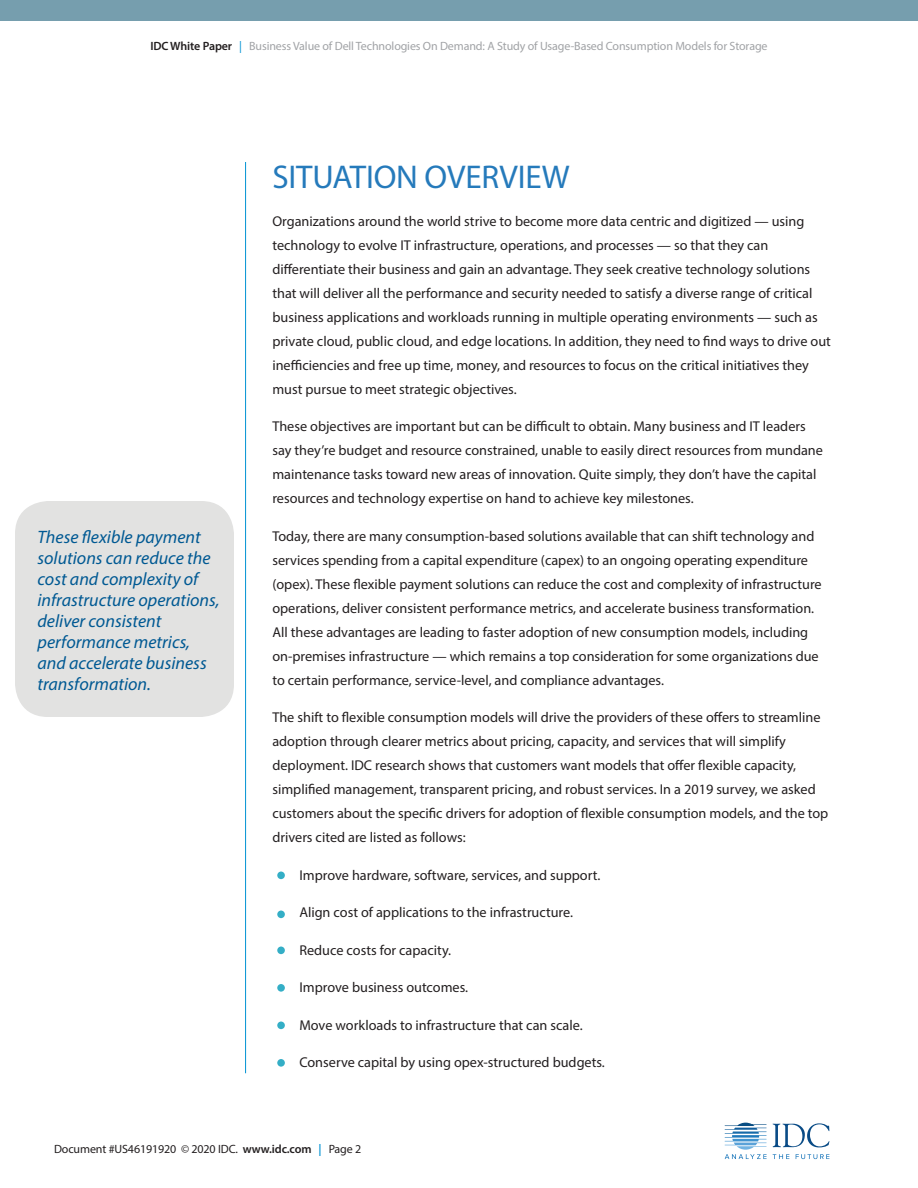
<style>
.page{position:relative;width:918px;height:1188px;background:#fff}
.page>*{position:absolute;margin:0;border:0;box-sizing:border-box;transform-origin:0 0}
.MainHeader{font:33px "Myriad Pro";letter-spacing:-.005em;color:#257abb}
.Level_3_Header{font:italic 18px/21px "Myriad Pro";color:#005993}
.t1{font:14.25px/24px "Myriad Pro";color:#231f20}
.t2{font:12px "Myriad Pro";letter-spacing:-.01em;color:#a1a3a6}
.t3{font:12px "Myriad Pro";letter-spacing:-.01em;color:#231f20}
.s1{font-weight:600;color:#231f20}
.s2{color:#0092d3}
.s3{font-weight:600}
.s4{font-weight:600;color:#0092d3}
</style>
<div class="page">
<hr style="left:245px;top:162px;width:1px;height:911px;background:#0092d3">
<div style="left:0;top:0;width:918px;height:21px;background:#769eae"></div>
<svg style="left:773px;top:1123px;width:57px;height:24px"></svg>
<svg style="left:773px;top:1154px;width:16px;height:5px"></svg>
<svg style="left:796px;top:1154px;width:33px;height:5px"></svg>
<svg style="left:725px;top:1123px;width:42px;height:36px"></svg>
<div style="left:277px;top:872px;width:8px;height:7px;background:#34aec6;border-radius:50%"></div>
<div style="left:277px;top:911px;width:8px;height:7px;background:#34aec6;border-radius:50%"></div>
<div style="left:277px;top:947px;width:8px;height:7px;background:#34aec6;border-radius:50%"></div>
<div style="left:277px;top:984px;width:8px;height:8px;background:#34aec6;border-radius:50%"></div>
<div style="left:277px;top:1022px;width:8px;height:7px;background:#34aec6;border-radius:50%"></div>
<div style="left:277px;top:1059px;width:8px;height:8px;background:#34aec6;border-radius:50%"></div>
<div style="left:15px;top:501px;width:219px;height:216px;background:#e2e2e1;border-radius:33px"></div>
<p class="t2" style="left:150px;top:39px;width:619px"><span class="s1">IDC White Paper</span> <span class="s2">|</span> Business Value of Dell Technologies On Demand: A Study of Usage-Based Consumption Models for Storage</p>
<p class="Level_3_Header" style="left:38px;top:526px;width:184px">These flexible payment solutions can reduce the cost and complexity of infrastructure operations, deliver consistent performance metrics, and accelerate business transformation.</p>
<p class="MainHeader" style="left:272px;top:157px;width:299px">SITUATION OVERVIEW</p>
<p class="t1" style="left:272px;top:209px;width:560px">Organizations around the world strive to become more data centric and digitized — using technology to evolve IT infrastructure, operations, and processes — so that they can differentiate their business and gain an advantage. They seek creative technology solutions that will deliver all the performance and security needed to satisfy a diverse range of critical business applications and workloads running in multiple operating environments — such as private cloud, public cloud, and edge locations. In addition, they need to find ways to drive out inefficiencies and free up time, money, and resources to focus on the critical initiatives they must pursue to meet strategic objectives.</p>
<p class="t1" style="left:272px;top:414px;width:552px">These objectives are important but can be difficult to obtain. Many business and IT leaders say they’re budget and resource constrained, unable to easily direct resources from mundane maintenance tasks toward new areas of innovation. Quite simply, they don’t have the capital resources and technology expertise on hand to achieve key milestones.</p>
<p class="t1" style="left:272px;top:524px;width:551px">Today, there are many consumption-based solutions available that can shift technology and services spending from a capital expenditure (capex) to an ongoing operating expenditure (opex). These flexible payment solutions can reduce the cost and complexity of infrastructure operations, deliver consistent performance metrics, and accelerate business transformation.<br>All these advantages are leading to faster adoption of new consumption models, including on-premises infrastructure — which remains a top consideration for some organizations due to certain performance, service-level, and compliance advantages.</p>
<p class="t1" style="left:272px;top:705px;width:558px">The shift to flexible consumption models will drive the providers of these offers to streamline adoption through clearer metrics about pricing, capacity, and services that will simplify deployment. IDC research shows that customers want models that offer flexible capacity, simplified management, transparent pricing, and robust services. In a 2019 survey, we asked customers about the specific drivers for adoption of flexible consumption models, and the top drivers cited are listed as follows:</p>
<p class="t1" style="left:272px;top:863px;width:329px">• Improve hardware, software, services, and support.</p>
<p class="t1" style="left:272px;top:900px;width:302px">• Align cost of applications to the infrastructure.</p>
<p class="t1" style="left:272px;top:938px;width:180px">• Reduce costs for capacity.</p>
<p class="t1" style="left:272px;top:975px;width:197px">• Improve business outcomes.</p>
<p class="t1" style="left:272px;top:1013px;width:312px">• Move workloads to infrastructure that can scale.</p>
<p class="t1" style="left:272px;top:1050px;width:334px">• Conserve capital by using opex-structured budgets.</p>
<p class="t3" style="left:54px;top:1141px;width:309px">Document #US46191920 © 2020 IDC. <span class="s3">www.idc.com</span> <span class="s4">|</span> Page 2</p>
</div>
